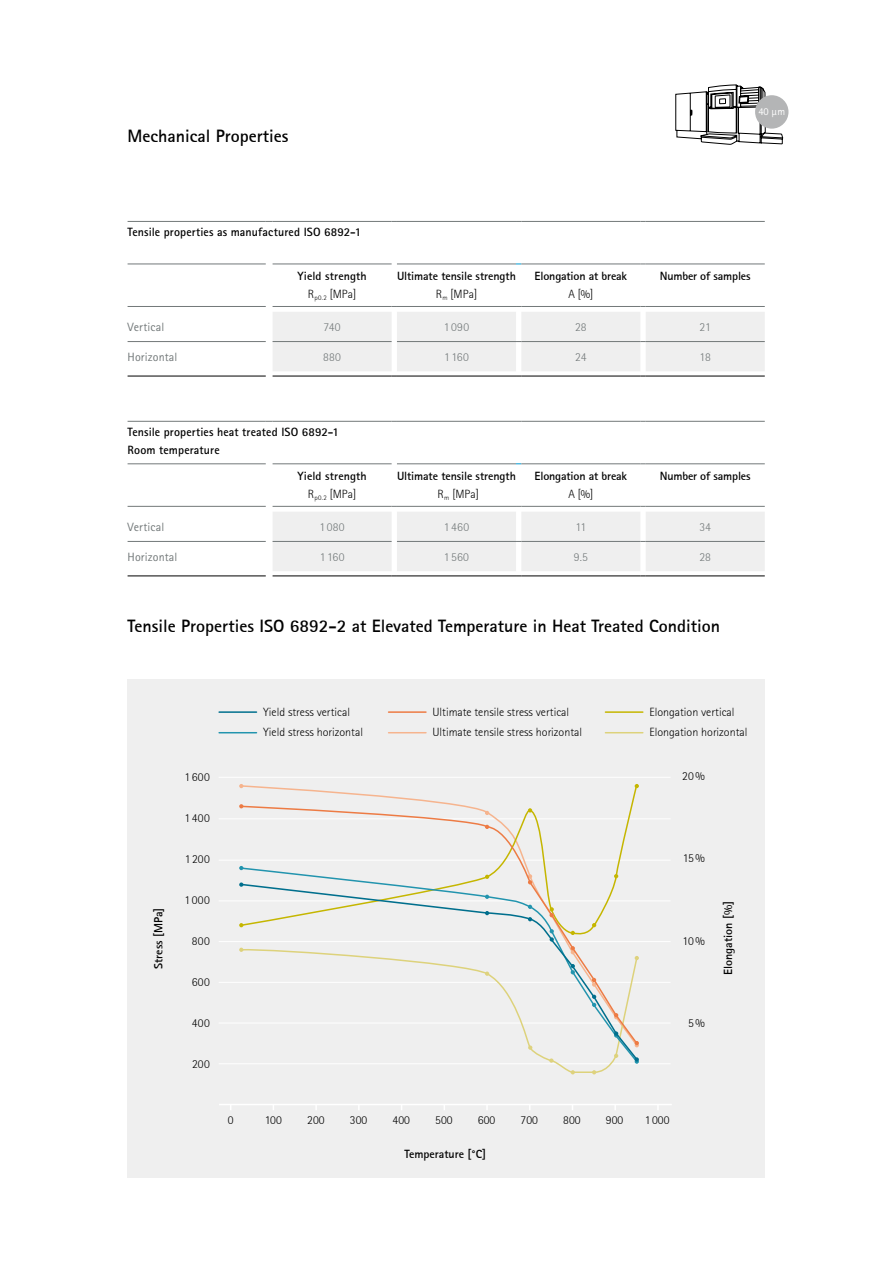
<style>
.page{position:relative;width:893px;height:1263px;background:#fff}
.page>*{position:absolute;margin:0;border:0;box-sizing:border-box;transform-origin:0 0}
.t1{font:700 18px "Rotis San Ser T";color:#000}
.t2{font:12px/20.4px "Rotis San Ser T Ligh";color:#000}
.t3{font:700 12px "Rotis San Ser T";letter-spacing:-.01em;color:#000}
.t4{font:700 12px/18px "Rotis Sans Serif Pro";letter-spacing:.01em;color:#000}
.t5{font:12px "Rotis San Ser T Ligh";letter-spacing:.025em;color:#727879}
.t6{font:12px "Rotis Sans Serif Pro";letter-spacing:.005em;color:#727879}
.t7{font:700 12px "Rotis San Ser T";letter-spacing:.01em;color:#000}
.t8{font:10.5px "Rotis Sans Serif Pro";color:#fff}
</style>
<div class="page">
<div style="left:127px;top:679px;width:638px;height:499px;background:#efefef"></div>
<hr style="left:223px;top:1104px;width:449px;height:1px;background:#fff">
<hr style="left:219px;top:860px;width:452px;height:1px;background:#fff">
<hr style="left:219px;top:900px;width:452px;height:1px;background:#fff">
<hr style="left:219px;top:941px;width:452px;height:1px;background:#fff">
<hr style="left:219px;top:982px;width:452px;height:1px;background:#fff">
<hr style="left:219px;top:1023px;width:452px;height:1px;background:#fff">
<hr style="left:219px;top:1063px;width:452px;height:1px;background:#fff">
<hr style="left:219px;top:818px;width:452px;height:1px;background:#fff">
<hr style="left:219px;top:777px;width:452px;height:1px;background:#fff">
<svg style="left:241px;top:785px;width:397px;height:20px"></svg>
<svg style="left:571px;top:1070px;width:4px;height:4px"></svg>
<svg style="left:592px;top:1070px;width:4px;height:4px"></svg>
<svg style="left:635px;top:784px;width:4px;height:4px"></svg>
<svg style="left:635px;top:1057px;width:4px;height:7px"></svg>
<hr style="left:219px;top:711px;width:38px;height:2px;background:#006f8d">
<hr style="left:219px;top:732px;width:38px;height:1px;background:#2294ae">
<svg style="left:240px;top:805px;width:399px;height:240px"></svg>
<svg style="left:528px;top:874px;width:4px;height:10px"></svg>
<hr style="left:389px;top:711px;width:37px;height:2px;background:#ed7b44">
<hr style="left:389px;top:732px;width:37px;height:1px;background:#f6b48e">
<hr style="left:605px;top:711px;width:38px;height:2px;background:#c5b600">
<hr style="left:605px;top:732px;width:38px;height:1px;background:#ddd27b">
<svg style="left:239px;top:882px;width:4px;height:5px"></svg>
<svg style="left:239px;top:866px;width:4px;height:4px"></svg>
<svg style="left:239px;top:804px;width:4px;height:4px"></svg>
<svg style="left:239px;top:784px;width:4px;height:4px"></svg>
<svg style="left:571px;top:946px;width:4px;height:8px"></svg>
<svg style="left:571px;top:964px;width:4px;height:10px"></svg>
<svg style="left:592px;top:995px;width:4px;height:12px"></svg>
<svg style="left:614px;top:1031px;width:4px;height:6px"></svg>
<svg style="left:614px;top:1013px;width:4px;height:6px"></svg>
<svg style="left:128px;top:463px;width:637px;height:113px"></svg>
<hr style="left:128px;top:576px;width:138px;height:1px;background:#000">
<hr style="left:128px;top:421px;width:138px;height:1px;background:#727879">
<hr style="left:273px;top:421px;width:119px;height:1px;background:#727879">
<hr style="left:397px;top:421px;width:119px;height:1px;background:#727879">
<hr style="left:521px;top:421px;width:119px;height:1px;background:#727879">
<hr style="left:646px;top:421px;width:119px;height:1px;background:#727879">
<hr style="left:128px;top:463px;width:138px;height:1px;background:#727879">
<hr style="left:273px;top:463px;width:119px;height:1px;background:#727879">
<hr style="left:397px;top:463px;width:119px;height:1px;background:#727879">
<hr style="left:521px;top:463px;width:119px;height:1px;background:#727879">
<hr style="left:646px;top:463px;width:119px;height:1px;background:#727879">
<hr style="left:128px;top:506px;width:138px;height:1px;background:#727879">
<hr style="left:128px;top:541px;width:138px;height:1px;background:#727879">
<svg style="left:273px;top:506px;width:492px;height:71px"></svg>
<hr style="left:397px;top:576px;width:119px;height:1px;background:#000">
<svg style="left:676px;top:85px;width:107px;height:59px"></svg>
<div style="left:755px;top:95px;width:33px;height:34px;background:#b4b5b6;border-radius:50%"></div>
<svg style="left:128px;top:263px;width:637px;height:113px"></svg>
<hr style="left:128px;top:376px;width:138px;height:1px;background:#000">
<hr style="left:128px;top:221px;width:138px;height:1px;background:#727879">
<hr style="left:273px;top:221px;width:119px;height:1px;background:#727879">
<hr style="left:397px;top:221px;width:119px;height:1px;background:#727879">
<hr style="left:521px;top:221px;width:119px;height:1px;background:#727879">
<hr style="left:646px;top:221px;width:119px;height:1px;background:#727879">
<hr style="left:128px;top:264px;width:138px;height:1px;background:#727879">
<hr style="left:273px;top:264px;width:119px;height:1px;background:#727879">
<hr style="left:397px;top:264px;width:119px;height:1px;background:#727879">
<hr style="left:521px;top:264px;width:119px;height:1px;background:#727879">
<hr style="left:646px;top:264px;width:119px;height:1px;background:#727879">
<hr style="left:128px;top:306px;width:138px;height:1px;background:#727879">
<hr style="left:128px;top:341px;width:138px;height:1px;background:#727879">
<svg style="left:273px;top:306px;width:492px;height:71px"></svg>
<hr style="left:397px;top:376px;width:119px;height:1px;background:#000">
<h1 class="t1" style="left:128px;top:124px;width:163px">Mechanical Properties</h1>
<p class="t8" style="left:758px;top:106px;width:28px">40 µm</p>
<p class="t4" style="left:128px;top:223px;width:235px">Tensile properties as manufactured ISO 6892-1</p>
<p class="t7" style="left:297px;top:268px;width:71px">Yield strength</p>
<p class="t2" style="left:308px;top:283px;width:50px">R<sub>p0.2</sub> [MPa]</p>
<p class="t3" style="left:397px;top:268px;width:120px">Ultimate tensile strength</p>
<p class="t2" style="left:436px;top:283px;width:43px">R<sub>m</sub> [MPa]</p>
<p class="t3" style="left:535px;top:268px;width:94px">Elongation at break</p>
<p class="t2" style="left:568px;top:283px;width:26px">A [%]</p>
<p class="t3" style="left:660px;top:268px;width:92px">Number of samples</p>
<p class="t6" style="left:128px;top:320px;width:38px">Vertical</p>
<p class="t5" style="left:323px;top:320px;width:19px">740</p>
<p class="t5" style="left:444px;top:320px;width:27px">1090</p>
<p class="t5" style="left:575px;top:320px;width:13px">28</p>
<p class="t5" style="left:700px;top:320px;width:13px">21</p>
<p class="t6" style="left:128px;top:350px;width:51px">Horizontal</p>
<p class="t5" style="left:323px;top:350px;width:19px">880</p>
<p class="t5" style="left:444px;top:350px;width:26px">1160</p>
<p class="t5" style="left:575px;top:350px;width:13px">24</p>
<p class="t5" style="left:700px;top:350px;width:13px">18</p>
<p class="t4" style="left:128px;top:423px;width:213px">Tensile properties heat treated ISO 6892-1<br>Room temperature</p>
<p class="t7" style="left:297px;top:468px;width:71px">Yield strength</p>
<p class="t2" style="left:308px;top:483px;width:50px">R<sub>p0.2</sub> [MPa]</p>
<p class="t3" style="left:397px;top:468px;width:120px">Ultimate tensile strength</p>
<p class="t2" style="left:438px;top:483px;width:43px">R<sub>m</sub> [MPa]</p>
<p class="t3" style="left:535px;top:468px;width:94px">Elongation at break</p>
<p class="t2" style="left:568px;top:483px;width:26px">A [%]</p>
<p class="t3" style="left:660px;top:468px;width:92px">Number of samples</p>
<p class="t6" style="left:128px;top:519px;width:38px">Vertical</p>
<p class="t5" style="left:320px;top:520px;width:27px">1080</p>
<p class="t5" style="left:444px;top:520px;width:27px">1460</p>
<p class="t5" style="left:575px;top:520px;width:12px">11</p>
<p class="t5" style="left:699px;top:520px;width:13px">34</p>
<p class="t6" style="left:128px;top:549px;width:51px">Horizontal</p>
<p class="t5" style="left:320px;top:550px;width:26px">1160</p>
<p class="t5" style="left:444px;top:550px;width:27px">1560</p>
<p class="t5" style="left:574px;top:550px;width:16px">9.5</p>
<p class="t5" style="left:699px;top:550px;width:13px">28</p>
<h1 class="t1" style="left:128px;top:614px;width:594px">Tensile Properties ISO 6892-2 at Elevated Temperature in Heat Treated Condition</h1>
<p class="t3" style="left:151px;top:969px;width:63px;rotate:-90deg">Stress [MPa]</p>
<p class="t2" style="left:184px;top:767px;width:27px">1600</p>
<p class="t2" style="left:184px;top:808px;width:27px">1400</p>
<p class="t2" style="left:185px;top:849px;width:27px">1200</p>
<p class="t2" style="left:184px;top:890px;width:27px">1000</p>
<p class="t2" style="left:192px;top:931px;width:20px">800</p>
<p class="t2" style="left:192px;top:972px;width:20px">600</p>
<p class="t2" style="left:192px;top:1013px;width:20px">400</p>
<p class="t2" style="left:192px;top:1053px;width:19px">200</p>
<p class="t2" style="left:228px;top:1110px;width:7px">0</p>
<p class="t2" style="left:263px;top:701px;width:102px">Yield stress vertical<br>Yield stress horizontal</p>
<p class="t2" style="left:432px;top:701px;width:151px">Ultimate tensile stress vertical<br>Ultimate tensile stress horizontal</p>
<p class="t2" style="left:649px;top:701px;width:100px">Elongation vertical<br>Elongation horizontal</p>
<p class="t2" style="left:682px;top:766px;width:24px">20%</p>
<p class="t2" style="left:683px;top:848px;width:23px">15%</p>
<p class="t2" style="left:683px;top:930px;width:24px">10%</p>
<p class="t2" style="left:688px;top:1012px;width:18px">5%</p>
<p class="t3" style="left:720px;top:975px;width:76px;rotate:-90deg">Elongation [%]</p>
<p class="t2" style="left:265px;top:1110px;width:18px">100</p>
<p class="t2" style="left:307px;top:1110px;width:19px">200</p>
<p class="t2" style="left:350px;top:1110px;width:19px">300</p>
<p class="t2" style="left:393px;top:1110px;width:19px">400</p>
<p class="t2" style="left:435px;top:1110px;width:19px">500</p>
<p class="t2" style="left:478px;top:1110px;width:19px">600</p>
<p class="t2" style="left:521px;top:1110px;width:19px">700</p>
<p class="t2" style="left:563px;top:1110px;width:19px">800</p>
<p class="t2" style="left:606px;top:1110px;width:19px">900</p>
<p class="t3" style="left:405px;top:1146px;width:83px">Temperature [°C]</p>
<p class="t2" style="left:645px;top:1110px;width:26px">1 000</p>
</div>
